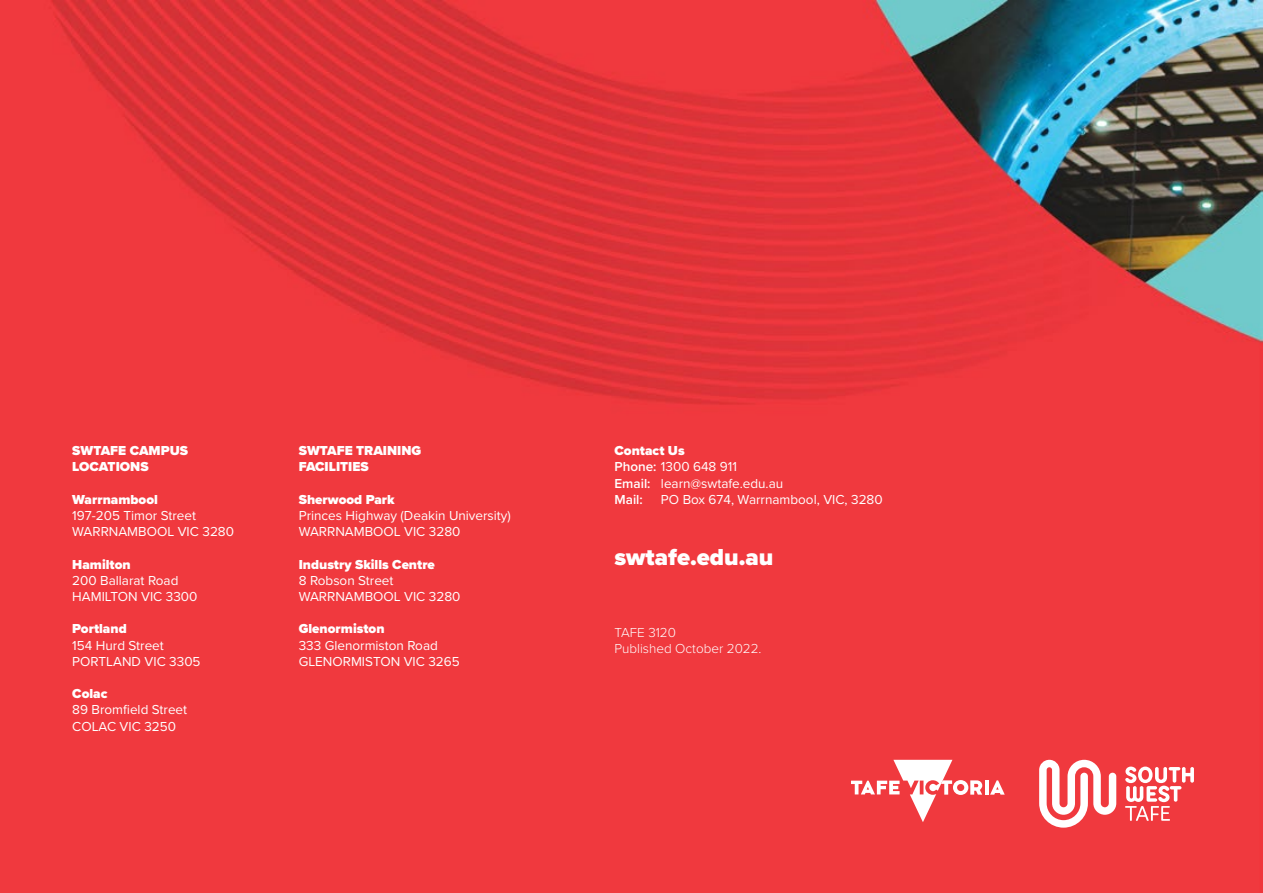
<style>
.page{position:relative;width:1263px;height:893px;background:#fff}
.page>*{position:absolute;margin:0;border:0;box-sizing:border-box;transform-origin:0 0}
.t1{font:900 24px "Proxima Nova";color:#fff}
.t2{font:13.5px/16.2px "Proxima Nova";color:#fff}
.t3{font:900 13.5px/16.2px "Proxima Nova";color:#fff}
.t4{font:300 13.5px/16.2px "Proxima Nova";color:#fff}
.s1{font-weight:900}
.s2{font-weight:600}
</style>
<div class="page">
<img style="left:0;top:0;width:1263px;height:893px">
<hr style="left:985px;top:780px;width:3px;height:15px;background:#fff">
<svg style="left:990px;top:780px;width:15px;height:15px"></svg>
<svg style="left:851px;top:760px;width:131px;height:62px"></svg>
<svg style="left:1125px;top:767px;width:69px;height:54px"></svg>
<svg style="left:1039px;top:760px;width:77px;height:68px"></svg>
<p class="t3" style="left:72px;top:443px;width:117px">SWTAFE CAMPUS<br>LOCATIONS</p>
<p class="t3" style="left:72px;top:491px;width:87px">Warrnambool</p>
<p class="t2" style="left:72px;top:507px;width:163px">197-205 Timor Street<br>WARRNAMBOOL VIC 3280</p>
<p class="t3" style="left:72px;top:556px;width:60px">Hamilton</p>
<p class="t2" style="left:72px;top:572px;width:127px">200 Ballarat Road<br>HAMILTON VIC 3300</p>
<p class="t3" style="left:72px;top:621px;width:56px">Portland</p>
<p class="t2" style="left:72px;top:636px;width:130px">154 Hurd Street<br>PORTLAND VIC 3305</p>
<p class="t3" style="left:72px;top:686px;width:37px">Colac</p>
<p class="t2" style="left:72px;top:701px;width:116px">89 Bromfield Street<br>COLAC VIC 3250</p>
<p class="t3" style="left:299px;top:443px;width:124px">SWTAFE TRAINING<br>FACILITIES</p>
<p class="t3" style="left:299px;top:491px;width:98px">Sherwood Park</p>
<p class="t2" style="left:299px;top:507px;width:214px">Princes Highway (Deakin University)<br>WARRNAMBOOL VIC 3280</p>
<p class="t3" style="left:299px;top:556px;width:138px">Industry Skills Centre</p>
<p class="t2" style="left:299px;top:572px;width:163px">8 Robson Street<br>WARRNAMBOOL VIC 3280</p>
<p class="t3" style="left:299px;top:621px;width:87px">Glenormiston</p>
<p class="t2" style="left:299px;top:636px;width:163px">333 Glenormiston Road<br>GLENORMISTON VIC 3265</p>
<p class="t2" style="left:614px;top:442px;width:170px"><span class="s1">Contact Us<br></span><span class="s2">Phone:</span> 1300 648 911<br><span class="s2">Email:</span> learn@swtafe.edu.au<br><span class="s2">Mail:</span></p>
<p class="t2" style="left:661px;top:491px;width:223px">PO Box 674, Warrnambool, VIC, 3280</p>
<h1 class="t1" style="left:614px;top:539px;width:161px">swtafe.edu.au</h1>
<p class="t4" style="left:614px;top:624px;width:149px">TAFE 3120<br>Published October 2022.</p>
</div>
